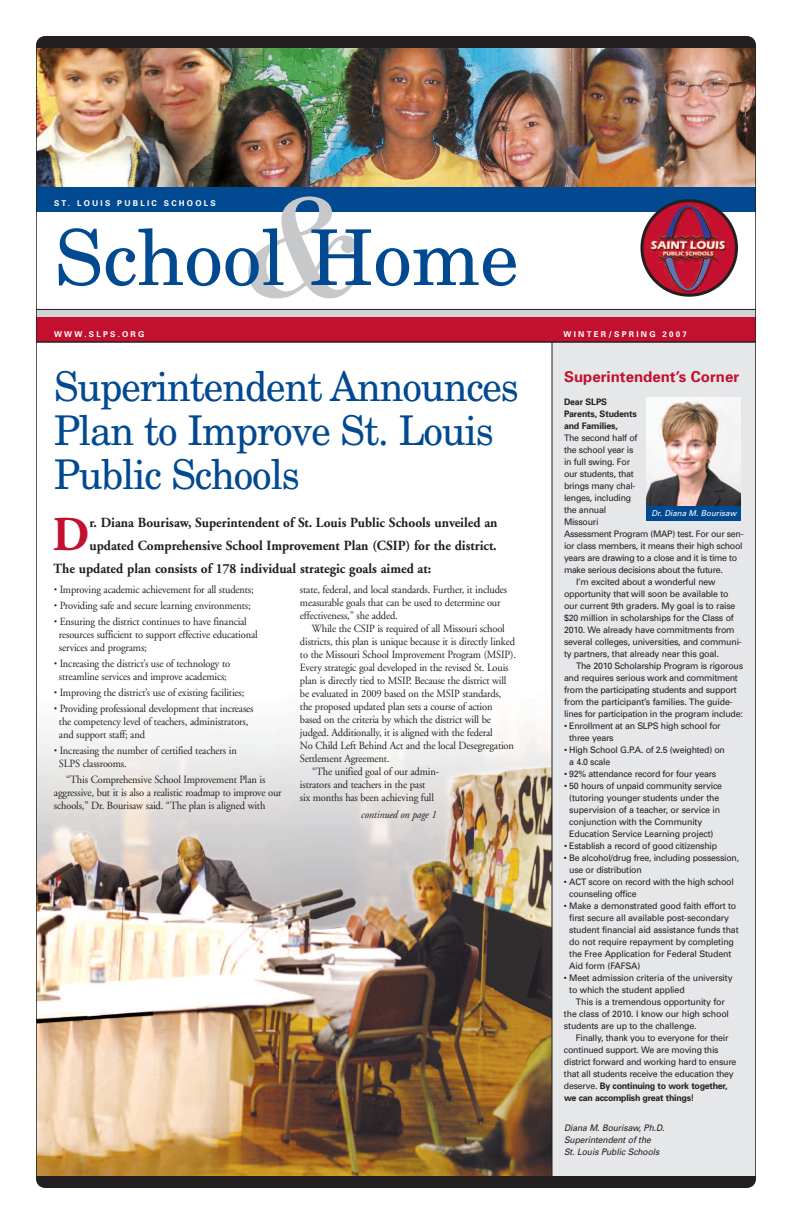
<style>
.page{position:relative;width:792px;height:1224px;background:#fff}
.page>*{position:absolute;margin:0;border:0;box-sizing:border-box;transform-origin:0 0}
.t1{font:italic 146px "Bodoni";color:#c7c8ca}
.t2{font:77px "New Century Schlbk";color:#014990}
.t3{font:700 48.7px "Adobe Garamond";color:#c3102f;scale:.95 1}
.t4{font:41px/44px "New Century Schlbk";letter-spacing:-.03em;color:#014990;scale:.95 1}
.t5{font:700 15px "Univers";color:#c3102f}
.t6{font:700 14px "Adobe Garamond";color:#231f20;scale:.95 1}
.t7{font:11px/13px "Adobe Garamond";letter-spacing:-.015em;color:#231f20;scale:.95 1}
.t8{font:italic 11px "Adobe Garamond";letter-spacing:-.015em;color:#231f20;scale:.95 1}
.t9{font:9px/12px "Univers";letter-spacing:-.03em;color:#231f20}
.t10{font:italic 9px/11.8px "Univers";letter-spacing:-.01em;color:#231f20;scale:.95 1}
.t11{font:700 9px/12px "Univers";letter-spacing:-.015em;color:#231f20}
.t12{font:700 8px "Univers";letter-spacing:.28em;color:#fff}
.t13{font:italic 8px "Univers";color:#fff}
.s1{font-size:8px}
.s2{font-weight:700}
</style>
<div class="page">
<img style="left:38px;top:595px;width:514px;height:581px">
<div style="left:36px;top:311px;width:720px;height:31px;background:#c3102f"></div>
<div style="left:553px;top:343px;width:201px;height:833px;background:#e6e7e9"></div>
<div style="left:36px;top:186px;width:720px;height:26px;background:#014990"></div>
<div style="left:36px;top:310px;width:720px;height:7px;background:#d1d2d4"></div>
<img style="left:38px;top:48px;width:716px;height:138px">
<hr style="left:36px;top:309px;width:720px;height:1px;background:#231f20">
<div style="left:36px;top:1176px;width:720px;height:12px;background:#231f20"></div>
<div style="left:36px;top:36px;width:720px;height:12px;background:#231f20"></div>
<hr style="left:36px;top:341px;width:720px;height:2px;background:#231f20">
<img style="left:640px;top:199px;width:98px;height:98px">
<img style="left:647px;top:398px;width:94px;height:108px">
<div style="left:647px;top:506px;width:94px;height:15px;background:#014990"></div>
<hr style="left:552px;top:342px;width:1px;height:839px;background:#231f20">
<h1 class="t1" style="left:247px;top:160px;width:123px">&amp;</h1>
<p class="t12" style="left:54px;top:200px;width:163px">ST. LOUIS PUBLIC SCHOOLS</p>
<h2 class="t2" style="left:55px;top:229px;width:466px">School Home</h2>
<p class="t12" style="left:54px;top:331px;width:92px">WWW.SLPS.ORG</p>
<p class="t12" style="left:564px;top:331px;width:125px">WINTER/SPRING 2007</p>
<h3 class="t4" style="left:54px;top:369px;width:491px">Superintendent Announces<br>Plan to Improve St. Louis<br>Public Schools</h3>
<h3 class="t3" style="left:53px;top:515px;width:40px">D</h3>
<h3 class="t6" style="left:89px;top:517px;width:431px">r. Diana Bourisaw, Superintendent of St. Louis Public Schools unveiled an</h3>
<h3 class="t6" style="left:89px;top:540px;width:430px">updated Comprehensive School Improvement Plan (CSIP) for the district.</h3>
<h3 class="t6" style="left:54px;top:563px;width:399px">The updated plan consists of 178 individual strategic goals aimed at:</h3>
<p class="t7" style="left:54px;top:584px;width:212px"><span class="s1">•</span> Improving academic achievement for all students;</p>
<p class="t7" style="left:54px;top:600px;width:209px"><span class="s1">•</span> Providing safe and secure learning environments;</p>
<p class="t7" style="left:59px;top:616px;width:211px;text-indent:-5px"><span class="s1">•</span> Ensuring the district continues to have financial resources sufficient to support effective educational services and programs;</p>
<p class="t7" style="left:54px;top:658px;width:187px;text-align:center"><span class="s1">•</span> Increasing the district’s use of technology to streamline services and improve academics;</p>
<p class="t7" style="left:54px;top:687px;width:202px"><span class="s1">•</span> Improving the district’s use of existing facilities;</p>
<p class="t7" style="left:59px;top:703px;width:206px;text-indent:-5px"><span class="s1">•</span> Providing professional development that increases the competency level of teachers, administrators, and support staff; and</p>
<p class="t7" style="left:59px;top:745px;width:189px;text-indent:-5px"><span class="s1">•</span> Increasing the number of certified teachers in<br>SLPS classrooms.</p>
<p class="t7" style="left:54px;top:774px;width:241px;text-indent:12px">“This Comprehensive School Improvement Plan is aggressive, but it is also a realistic roadmap to improve our schools,” Dr. Bourisaw said. “The plan is aligned with</p>
<p class="t7" style="left:300px;top:584px;width:220px">state, federal, and local standards. Further, it includes measurable goals that can be used to determine our effectiveness,” she added.</p>
<p class="t7" style="left:312px;top:623px;width:205px">While the CSIP is required of all Missouri school</p>
<p class="t7" style="left:300px;top:636px;width:228px">districts, this plan is unique because it is directly linked</p>
<p class="t7" style="left:300px;top:649px;width:229px">to the Missouri School Improvement Program (MSIP).</p>
<p class="t7" style="left:300px;top:662px;width:221px">Every strategic goal developed in the revised St. Louis</p>
<p class="t7" style="left:300px;top:675px;width:219px">plan is directly tied to MSIP. Because the district will</p>
<p class="t7" style="left:300px;top:688px;width:214px">be evaluated in 2009 based on the MSIP standards,</p>
<p class="t7" style="left:300px;top:701px;width:204px">the proposed updated plan sets a course of action</p>
<p class="t7" style="left:300px;top:714px;width:202px">based on the criteria by which the district will be</p>
<p class="t7" style="left:300px;top:727px;width:205px">judged. Additionally, it is aligned with the federal</p>
<p class="t7" style="left:300px;top:740px;width:227px">No Child Left Behind Act and the local Desegregation</p>
<p class="t7" style="left:300px;top:753px;width:96px">Settlement Agreement.</p>
<p class="t7" style="left:312px;top:766px;width:135px">“The unified goal of our admin-</p>
<p class="t7" style="left:300px;top:779px;width:134px">istrators and teachers in the past</p>
<p class="t7" style="left:300px;top:792px;width:143px">six months has been achieving full</p>
<p class="t8" style="left:361px;top:810px;width:81px">continued on page 1</p>
<h3 class="t5" style="left:564px;top:371px;width:177px">Superintendent’s Corner</h3>
<p class="t11" style="left:564px;top:397px;width:74px">Dear SLPS<br>Parents, Students and Families,</p>
<p class="t9" style="left:564px;top:433px;width:75px">The second half of</p>
<p class="t9" style="left:564px;top:445px;width:71px">the school year is</p>
<p class="t9" style="left:564px;top:457px;width:68px">in full swing. For</p>
<p class="t9" style="left:564px;top:469px;width:71px">our students, that</p>
<p class="t9" style="left:564px;top:481px;width:73px">brings many chal-</p>
<p class="t9" style="left:564px;top:493px;width:69px">lenges, including</p>
<p class="t9" style="left:564px;top:505px;width:44px">the annual</p>
<p class="t9" style="left:564px;top:517px;width:36px">Missouri</p>
<p class="t9" style="left:564px;top:529px;width:181px">Assessment Program (MAP) test. For our sen-</p>
<p class="t9" style="left:564px;top:541px;width:180px">ior class members, it means their high school</p>
<p class="t9" style="left:564px;top:553px;width:175px">years are drawing to a close and it is time to</p>
<p class="t9" style="left:564px;top:565px;width:160px">make serious decisions about the future.</p>
<p class="t9" style="left:576px;top:577px;width:141px">I’m excited about a wonderful new</p>
<p class="t9" style="left:564px;top:589px;width:166px">opportunity that will soon be available to</p>
<p class="t9" style="left:564px;top:601px;width:173px">our current 9th graders. My goal is to raise</p>
<p class="t9" style="left:564px;top:613px;width:171px">$20 million in scholarships for the Class of</p>
<p class="t9" style="left:564px;top:625px;width:172px">2010. We already have commitments from</p>
<p class="t9" style="left:564px;top:637px;width:179px">several colleges, universities, and communi-</p>
<p class="t9" style="left:564px;top:649px;width:156px">ty partners, that already near this goal.</p>
<p class="t9" style="left:576px;top:661px;width:169px">The 2010 Scholarship Program is rigorous</p>
<p class="t9" style="left:564px;top:673px;width:175px">and requires serious work and commitment</p>
<p class="t9" style="left:564px;top:685px;width:174px">from the participating students and support</p>
<p class="t9" style="left:564px;top:697px;width:170px">from the participant’s families. The guide-</p>
<p class="t9" style="left:564px;top:709px;width:180px">lines for participation in the program include:</p>
<p class="t9" style="left:569px;top:721px;width:153px;text-indent:-5px">• Enrollment at an SLPS high school for three years</p>
<p class="t9" style="left:569px;top:745px;width:157px;text-indent:-5px">• High School G.P.A. of 2.5 (weighted) on a 4.0 scale</p>
<p class="t9" style="left:564px;top:769px;width:154px">• 92% attendance record for four years</p>
<p class="t9" style="left:569px;top:781px;width:154px;text-indent:-5px">• 50 hours of unpaid community service (tutoring younger students under the supervision of a teacher, or service in conjunction with the Community Education Service Learning project)</p>
<p class="t9" style="left:564px;top:841px;width:155px">• Establish a record of good citizenship</p>
<p class="t9" style="left:569px;top:853px;width:171px;text-indent:-5px">• Be alcohol/drug free, including possession, use or distribution</p>
<p class="t9" style="left:569px;top:877px;width:166px;text-indent:-5px">• ACT score on record with the high school counseling office</p>
<p class="t9" style="left:569px;top:901px;width:171px;text-indent:-5px">• Make a demonstrated good faith effort to first secure all available post-secondary student financial aid assistance funds that do not require repayment by completing the Free Application for Federal Student Aid form (FAFSA)</p>
<p class="t9" style="left:569px;top:973px;width:165px;text-indent:-5px">• Meet admission criteria of the university to which the student applied</p>
<p class="t9" style="left:564px;top:997px;width:167px;text-indent:12px">This is a tremendous opportunity for the class of 2010. I know our high school students are up to the challenge.</p>
<p class="t9" style="left:564px;top:1033px;width:174px;text-indent:12px">Finally, thank you to everyone for their continued support. We are moving this district forward and working hard to ensure that all students receive the education they deserve. <span class="s2">By continuing to work together, we can accomplish great things!</span></p>
<p class="t10" style="left:564px;top:1123px;width:107px">Diana M. Bourisaw, Ph.D.<br>Superintendent of the<br>St. Louis Public Schools</p>
<p class="t13" style="left:651px;top:510px;width:86px">Dr. Diana M. Bourisaw</p>
</div>
